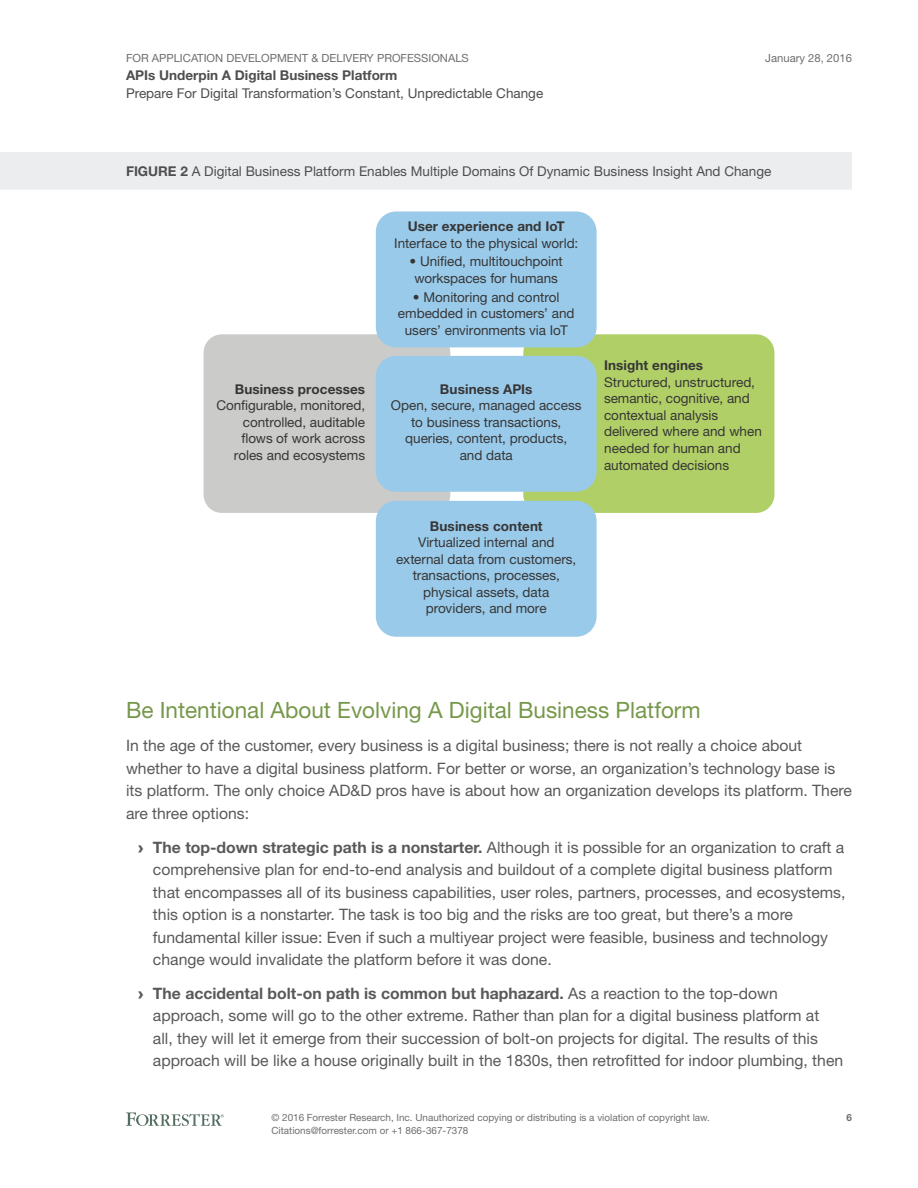
<style>
.page{position:relative;width:918px;height:1188px;background:#fff}
.page>*{position:absolute;margin:0;border:0;box-sizing:border-box;transform-origin:0 0}
.t1{font:22.5px "Helvetica Neue LT Std";color:#769849}
.t2{font:15.75px/22.5px "Helvetica Neue LT Std";color:#59595b}
.t3{font:13.5px/16.5px "Helvetica Neue LT Std";color:#363636;text-align:center}
.t4{font:13.5px "Helvetica Neue LT Std";color:#4e4e50}
.t5{font:700 13.5px "Helvetica Neue LT Std";letter-spacing:.005em;color:#363636}
.t6{font:700 13.5px "Helvetica Neue LT Std";color:#4e4e50}
.t7{font:11.25px "Helvetica Neue LT Std";color:#6d6e70}
.t8{font:9.9px/12.8px "Helvetica Neue LT Std";color:#6d6e70}
.t9{font:700 9.9px "Helvetica Neue LT Std";color:#6d6e70}
.s1{font-weight:700}
.s2{font-family:"Arial";font-weight:900}
</style>
<div class="page">
<svg style="left:126px;top:1112px;width:98px;height:14px"></svg>
<div style="left:0;top:152px;width:852px;height:38px;background:#ecedee"></div>
<div style="left:523px;top:334px;width:251px;height:179px;background:#b1cf67;border-radius:18px"></div>
<div style="left:204px;top:334px;width:246px;height:179px;background:#cbcbca;border-radius:18px"></div>
<div style="left:376px;top:212px;width:221px;height:135px;background:#9acaea;border-radius:20px"></div>
<div style="left:376px;top:356px;width:221px;height:136px;background:#9acaea;border-radius:20px"></div>
<div style="left:376px;top:501px;width:221px;height:136px;background:#9acaea;border-radius:20px"></div>
<p class="t7" style="left:126px;top:51px;width:344px">For Application Development &amp; Delivery Professionals</p>
<p class="t6" style="left:126px;top:67px;width:273px">APIs Underpin A Digital Business Platform</p>
<p class="t4" style="left:126px;top:85px;width:419px">Prepare For Digital Transformation’s Constant, Unpredictable Change</p>
<p class="t7" style="left:765px;top:51px;width:88px">January 28, 2016</p>
<p class="t4" style="left:126px;top:163px;width:647px"><span class="s1">FIGURE 2</span> A Digital Business Platform Enables Multiple Domains Of Dynamic Business Insight And Change</p>
<p class="t5" style="left:235px;top:380px;width:132px">Business processes</p>
<p class="t3" style="left:216px;top:397px;width:150px;text-align:right">Configurable, monitored, controlled, auditable flows of work across roles and ecosystems</p>
<p class="t5" style="left:408px;top:218px;width:158px">User experience and IoT</p>
<p class="t3" style="left:394px;top:234px;width:185px">Interface to the physical world:</p>
<p class="t3" style="left:410px;top:253px;width:155px">• Unified, multitouchpoint workspaces for humans</p>
<p class="t3" style="left:398px;top:288px;width:178px">• Monitoring and control embedded in customers’ and users’ environments via IoT</p>
<p class="t5" style="left:440px;top:381px;width:94px">Business APIs</p>
<p class="t3" style="left:391px;top:397px;width:192px">Open, secure, managed access to business transactions, queries, content, products,<br>and data</p>
<p class="t5" style="left:430px;top:517px;width:114px">Business content</p>
<p class="t3" style="left:396px;top:534px;width:182px">Virtualized internal and external data from customers, transactions, processes, physical assets, data providers, and more</p>
<p class="t5" style="left:604px;top:357px;width:100px">Insight engines</p>
<p class="t3" style="left:604px;top:374px;width:159px;text-align:left">Structured, unstructured, semantic, cognitive, and contextual analysis delivered where and when needed for human and automated decisions</p>
<h1 class="t1" style="left:126px;top:696px;width:576px">Be Intentional About Evolving A Digital Business Platform</h1>
<p class="t2" style="left:126px;top:734px;width:727px">In the age of the customer, every business is a digital business; there is not really a choice about whether to have a digital business platform. For better or worse, an organization’s technology base is its platform. The only choice AD&amp;D pros have is about how an organization develops its platform. There are three options:</p>
<p class="t2" style="left:153px;top:835px;width:694px;text-indent:-15px"><span class="s2">›</span> <span class="s1">The top-down strategic path is a nonstarter.</span> Although it is possible for an organization to craft a comprehensive plan for end-to-end analysis and buildout of a complete digital business platform that encompasses all of its business capabilities, user roles, partners, processes, and ecosystems, this option is a nonstarter. The task is too big and the risks are too great, but there’s a more fundamental killer issue: Even if such a multiyear project were feasible, business and technology change would invalidate the platform before it was done.</p>
<p class="t2" style="left:153px;top:982px;width:692px;text-indent:-15px"><span class="s2">›</span> <span class="s1">The accidental bolt-on path is common but haphazard.</span> As a reaction to the top-down approach, some will go to the other extreme. Rather than plan for a digital business platform at<br>all, they will let it emerge from their succession of bolt-on projects for digital. The results of this approach will be like a house originally built in the 1830s, then retrofitted for indoor plumbing, then</p>
<p class="t8" style="left:272px;top:1111px;width:440px">© 2016 Forrester Research, I nc. Unauthorized copying or distributing is a violation of copyright law.<br>Citations@forrester.com or +1 866-367-7378</p>
<p class="t9" style="left:846px;top:1112px;width:7px">6</p>
</div>
